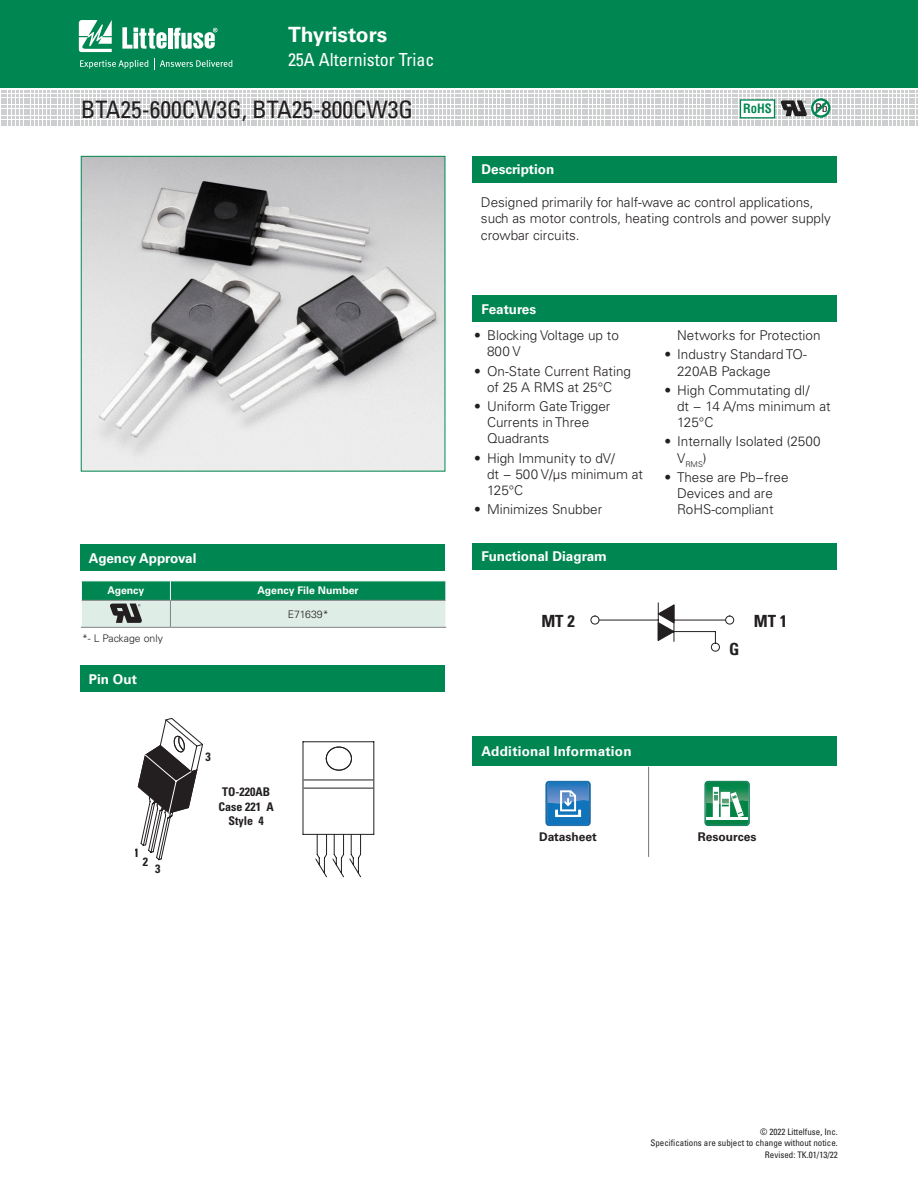
<style>
.page{position:relative;width:918px;height:1188px;background:#fff}
.page>*{position:absolute;margin:0;border:0;box-sizing:border-box;transform-origin:0 0}
.ch_subtitle_L{font:condensed 24px "Univers LT Std";color:#231f20}
.t1{font:700 21px "Univers LT Std";color:#fff}
.t2{font:condensed 18px "Univers LT Std";color:#fff}
.t3{font:700 condensed 16.8px "Univers LT Std";color:#231f20}
.Z_Body_tab1{font:300 13.5px/16.2px "Univers LT Std";color:#231f20}
.Z_Body_Text{font:300 13.5px/16.5px "Univers LT Std";color:#231f20}
.Z_Sub_hd_style{font:700 13.5px "Univers LT Std";color:#fff}
.heading2{font:700 13.5px "Univers LT Std";letter-spacing:.01em;color:#fff}
.t4{font:700 condensed 12.6px "Helvetica LT Std";color:#008751}
.t5{font:700 condensed 12px/14.4px "Univers LT Std";color:#231f20;text-align:center}
.t6{font:700 12px "Univers LT Std";color:#231f20}
.t7{font:condensed 12px "Univers LT Std";color:#231f20}
.Chart_text{font:700 10.5px "Univers LT Std";color:#fff}
.Chart_text-2{font:300 10.5px "Univers LT Std";color:#231f20}
.t8{font:condensed 9px/10.8px "Univers LT Std";color:#231f20;text-align:right}
.Z_Body_tab1-2{font:300 7.8px "Univers LT Std";color:#231f20}
</style>
<div class="page">
<div style="left:0;top:0;width:918px;height:88px;background:#008751"></div>
<svg style="left:79px;top:20px;width:33px;height:32px"></svg>
<hr style="left:168px;top:28px;width:4px;height:21px;background:#fff">
<svg style="left:174px;top:28px;width:44px;height:21px"></svg>
<svg style="left:122px;top:27px;width:45px;height:22px"></svg>
<svg style="left:80px;top:60px;width:68px;height:9px"></svg>
<svg style="left:154px;top:58px;width:78px;height:11px"></svg>
<div style="left:472px;top:295px;width:365px;height:27px;background:#008751"></div>
<div style="left:472px;top:156px;width:365px;height:27px;background:#008751"></div>
<div style="left:472px;top:543px;width:365px;height:27px;background:#008751"></div>
<div style="left:472px;top:736px;width:365px;height:30px;background:#008751"></div>
<hr style="left:648px;top:767px;width:1px;height:90px;background:#808285">
<svg style="left:705px;top:781px;width:45px;height:45px"></svg>
<hr style="left:707px;top:817px;width:41px;height:3px;background:#fff">
<svg style="left:545px;top:781px;width:46px;height:45px;background:#478cc5"></svg>
<img style="left:83px;top:158px;width:360px;height:312px">
<div style="left:81px;top:156px;width:364px;height:316px;border:1px solid #008751"></div>
<div style="left:80px;top:665px;width:364px;height:27px;background:#008751"></div>
<svg style="left:594px;top:602px;width:136px;height:42px"></svg>
<div style="left:726px;top:616px;width:8px;height:8px;background:#fff;border-radius:50%"></div>
<div style="left:725px;top:616px;width:9px;height:8px;border:1px solid #231f20;border-radius:50%"></div>
<div style="left:591px;top:616px;width:8px;height:8px;background:#fff;border-radius:50%"></div>
<div style="left:591px;top:616px;width:8px;height:8px;border:1px solid #231f20;border-radius:50%"></div>
<div style="left:711px;top:643px;width:9px;height:8px;border:1px solid #231f20;border-radius:50%"></div>
<svg style="left:138px;top:718px;width:65px;height:142px"></svg>
<hr style="left:374px;top:742px;width:1px;height:92px;background:#231f20">
<hr style="left:303px;top:742px;width:71px;height:1px;background:#231f20">
<hr style="left:303px;top:742px;width:1px;height:92px;background:#231f20">
<hr style="left:303px;top:834px;width:71px;height:1px;background:#231f20">
<svg style="left:304px;top:747px;width:69px;height:130px"></svg>
<svg style="left:1px;top:91px;width:917px;height:35px"></svg>
<hr style="left:81px;top:627px;width:89px;height:1px;background:#808285">
<hr style="left:170px;top:627px;width:276px;height:1px;background:#808285">
<svg style="left:81px;top:581px;width:365px;height:46px;background:#7ebca3"></svg>
<div style="left:80px;top:544px;width:364px;height:27px;background:#008751"></div>
<h2 class="t1" style="left:288px;top:23px;width:101px">Thyristors</h2>
<h3 class="t2" style="left:288px;top:48px;width:148px">25A Alternistor Triac</h3>
<p class="ch_subtitle_L" style="left:81px;top:94px;width:334px">BTA25-600CW3G, BTA25-800CW3G</p>
<p class="heading2" style="left:89px;top:550px;width:109px">Agency Approval</p>
<p class="Chart_text" style="left:107px;top:585px;width:38px">Agency</p>
<p class="Chart_text" style="left:258px;top:585px;width:103px">Agency File Number</p>
<p class="Chart_text-2" style="left:288px;top:608px;width:42px">E71639*</p>
<p class="Chart_text-2" style="left:82px;top:632px;width:82px">*- L Package only</p>
<p class="Z_Sub_hd_style" style="left:89px;top:671px;width:50px">Pin Out</p>
<p class="t5" style="left:134px;top:846px;width:7px">1</p>
<p class="t5" style="left:143px;top:855px;width:7px">2</p>
<p class="t5" style="left:155px;top:862px;width:7px">3</p>
<p class="t5" style="left:206px;top:749px;width:7px">3</p>
<p class="t5" style="left:219px;top:785px;width:57px">TO-220AB<br>Case 221 A<br>Style 4</p>
<p class="Z_Sub_hd_style" style="left:481px;top:162px;width:74px">Description</p>
<p class="t4" style="left:743px;top:101px;width:30px">RoHS</p>
<p class="t7" style="left:815px;top:100px;width:14px">Pb</p>
<p class="Z_Body_Text" style="left:481px;top:194px;width:351px">Designed primarily for half-wave ac control applications, such as motor controls, heating controls and power supply crowbar circuits.</p>
<p class="Z_Sub_hd_style" style="left:481px;top:301px;width:56px">Features</p>
<p class="Z_Body_tab1" style="left:487px;top:327px;width:133px;text-indent:-13px">• Blocking Voltage up to<br>800 V</p>
<p class="Z_Body_tab1" style="left:474px;top:363px;width:158px;text-align:center">• On-State Current Rating of 25 A RMS at 25°C</p>
<p class="Z_Body_tab1" style="left:487px;top:398px;width:125px;text-indent:-13px">• Uniform Gate Trigger<br>Currents in Three<br>Quadrants</p>
<p class="Z_Body_tab1" style="left:487px;top:450px;width:157px;text-indent:-13px">• High Immunity to dV/<br>dt − 500 V/µs minimum at<br>125°C</p>
<p class="Z_Body_tab1" style="left:474px;top:501px;width:130px">• Minimizes Snubber</p>
<p class="Z_Sub_hd_style" style="left:481px;top:549px;width:127px">Functional Diagram</p>
<p class="t3" style="left:541px;top:611px;width:35px">MT 2</p>
<p class="Z_Body_tab1" style="left:677px;top:327px;width:145px">Networks for Protection</p>
<p class="Z_Body_tab1" style="left:677px;top:346px;width:131px;text-indent:-13px">• Industry Standard TO-<br>220AB Package</p>
<p class="Z_Body_tab1" style="left:677px;top:382px;width:155px;text-indent:-13px">• High Commutating dI/<br>dt − 14 A/ms minimum at<br>125°C</p>
<p class="Z_Body_tab1" style="left:664px;top:433px;width:158px">• Internally Isolated (2500</p>
<p class="Z_Body_tab1-2" style="left:677px;top:460px;width:31px"><sup>V</sup>RMS<sup>)</sup></p>
<p class="Z_Body_tab1" style="left:664px;top:469px;width:126px;text-align:center">• These are Pb−free<br>Devices and are<br>RoHS-compliant</p>
<p class="t3" style="left:729px;top:639px;width:12px">G</p>
<p class="t3" style="left:754px;top:611px;width:35px">MT 1</p>
<p class="heading2" style="left:481px;top:743px;width:152px">Additional Information</p>
<p class="t6" style="left:539px;top:830px;width:59px">Datasheet</p>
<p class="t6" style="left:698px;top:830px;width:60px">Resources</p>
<p class="t8" style="left:650px;top:1126px;width:189px">© 2022 Littelfuse, Inc.<br>Specifications are subject to change without notice.</p>
<p class="t8" style="left:765px;top:1149px;width:74px">Revised: TK.01/13/22</p>
</div>
